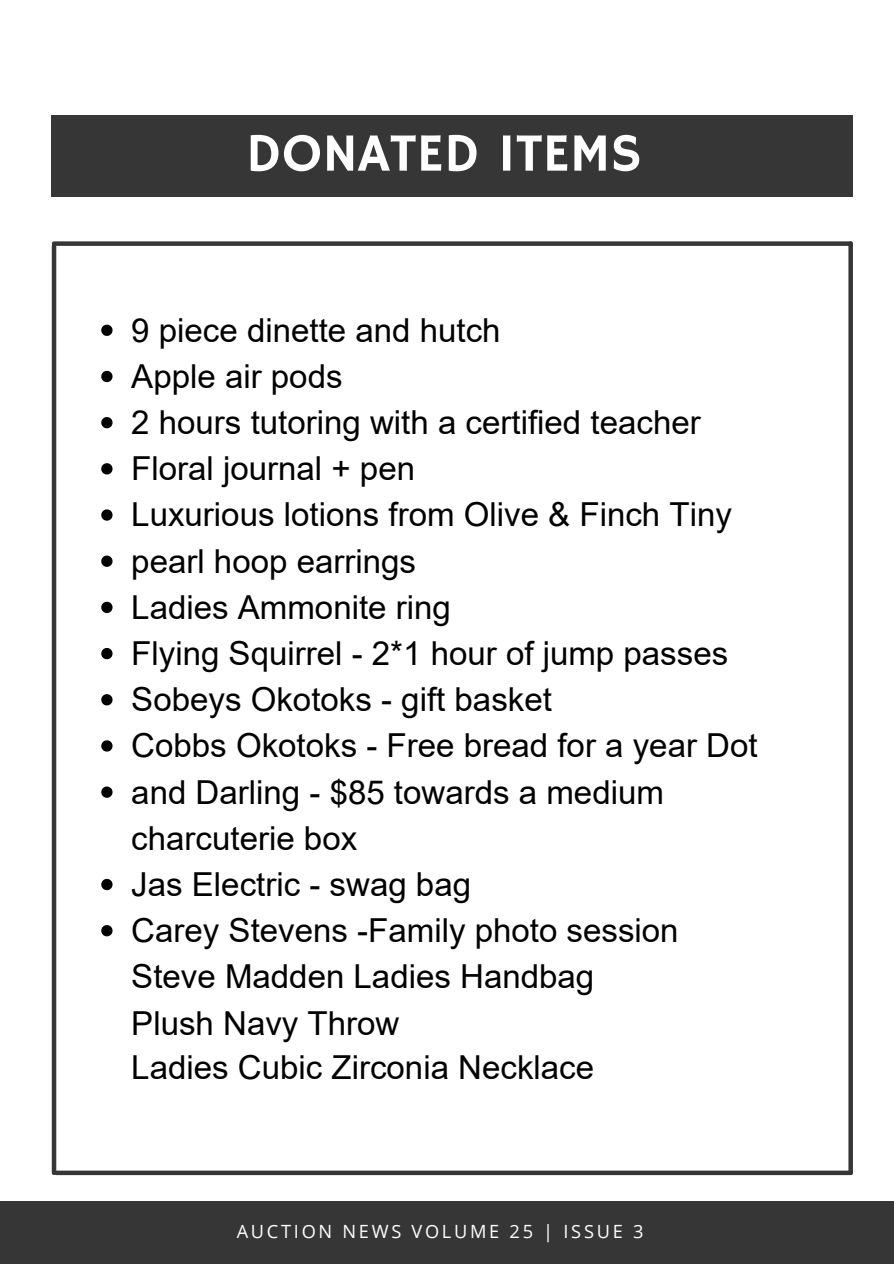
<style>
.page{position:relative;width:894px;height:1264px;background:#fff}
.page>*{position:absolute;margin:0;border:0;box-sizing:border-box;transform-origin:0 0}
.t1{font:54px "Hammersmith One";color:#fff}
.t2{font:33px/46px "Arial";color:#000}
.t3{font:18.15px "Open Sans";letter-spacing:.15em;color:#fff}
</style>
<div class="page">
<div style="left:0;top:1201px;width:893px;height:62px;background:#373636"></div>
<div style="left:52px;top:116px;width:800px;height:81px;background:#373636"></div>
<hr style="left:52px;top:246px;width:4px;height:926px;background:#373636">
<div style="left:54px;top:241px;width:796px;height:5px;background:#373636"></div>
<div style="left:56px;top:1170px;width:794px;height:5px;background:#373636"></div>
<svg style="left:848px;top:243px;width:4px;height:929px;background:#4c4b4b"></svg>
<svg style="left:101px;top:325px;width:11px;height:11px"></svg>
<svg style="left:101px;top:371px;width:11px;height:11px"></svg>
<svg style="left:101px;top:417px;width:11px;height:11px"></svg>
<svg style="left:101px;top:463px;width:11px;height:11px"></svg>
<svg style="left:101px;top:509px;width:11px;height:11px"></svg>
<svg style="left:101px;top:555px;width:11px;height:12px"></svg>
<svg style="left:101px;top:601px;width:11px;height:12px"></svg>
<svg style="left:101px;top:648px;width:11px;height:11px"></svg>
<svg style="left:101px;top:694px;width:11px;height:11px"></svg>
<svg style="left:101px;top:740px;width:11px;height:11px"></svg>
<svg style="left:101px;top:786px;width:11px;height:11px"></svg>
<svg style="left:101px;top:878px;width:11px;height:12px"></svg>
<svg style="left:101px;top:925px;width:11px;height:11px"></svg>
<p class="t1" style="left:245px;top:122px;width:397px">DONATED ITEMS</p>
<p class="t2" style="left:131px;top:307px;width:627px">9 piece dinette and hutch<br>Apple air pods<br>2 hours tutoring with a certified teacher<br>Floral journal + pen<br>Luxurious lotions from Olive &amp; Finch Tiny pearl hoop earrings<br>Ladies Ammonite ring<br>Flying Squirrel - 2*1 hour of jump passes<br>Sobeys Okotoks - gift basket<br>Cobbs Okotoks - Free bread for a year Dot and Darling - $85 towards a medium charcuterie box<br>Jas Electric - swag bag<br>Carey Stevens -Family photo session<br>Steve Madden Ladies Handbag<br>Plush Navy Throw<br>Ladies Cubic Zirconia Necklace</p>
<p class="t3" style="left:236px;top:1218px;width:408px">AUCTION NEWS VOLUME 25 | ISSUE 3</p>
</div>
